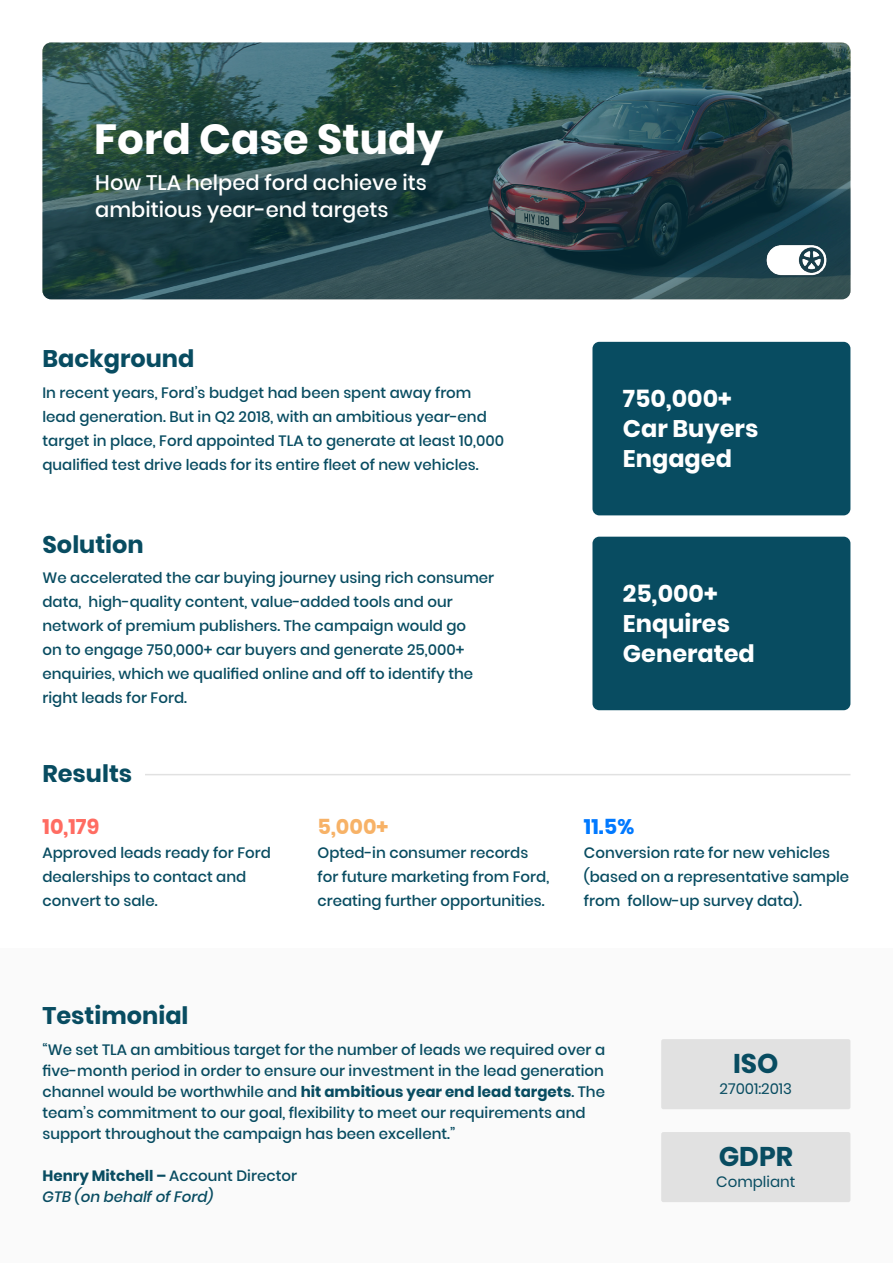
<style>
.page{position:relative;width:893px;height:1263px;background:#fff}
.page>*{position:absolute;margin:0;border:0;box-sizing:border-box;transform-origin:0 0}
.t1{font:700 42px "Poppins";color:#fff}
.t2{font:700 27px "Poppins";color:#084c61}
.t3{font:700 24px "Poppins";color:#fff}
.t4{font:700 24px "Poppins";color:#084c61}
.t5{font:500 21px/27px "Poppins";color:#fff}
.t6{font:700 21px "Poppins";color:#ff6c62}
.t7{font:700 21px "Poppins";color:#f7b267}
.t8{font:700 21px "Poppins";color:#0079ff}
.t9{font:500 15px/24px "Poppins";color:#084c61}
.t10{font:italic 500 15px "Poppins";color:#084c61}
.t11{font:15px "Poppins";color:#084c61}
.s1{font-weight:700}
</style>
<div class="page">
<div style="left:0;top:948px;width:893px;height:315px;background:#fafafa"></div>
<svg style="left:43px;top:43px;width:807px;height:256px;background:#2a4a4e"></svg>
<div style="left:592px;top:342px;width:258px;height:173px;background:#084c61;border-radius:7px"></div>
<div style="left:592px;top:537px;width:258px;height:173px;background:#084c61;border-radius:7px"></div>
<hr style="left:145px;top:774px;width:705px;height:1px;background:#e1e1e1">
<div style="left:661px;top:1039px;width:189px;height:70px;background:#e1e1e1;border-radius:2px"></div>
<div style="left:661px;top:1132px;width:189px;height:70px;background:#e1e1e1;border-radius:2px"></div>
<img style="left:764px;top:244px;width:64px;height:31px">
<p class="t1" style="left:94px;top:115px;width:351px">Ford Case Study</p>
<p class="t5" style="left:95px;top:169px;width:333px">How TLA helped ford achieve its ambitious year-end targets</p>
<p class="t4" style="left:43px;top:345px;width:153px">Background</p>
<p class="t9" style="left:43px;top:380px;width:463px">In recent years, Ford’s budget had been spent away from lead generation. But in Q2 2018, with an ambitious year-end target in place, Ford appointed TLA to generate at least 10,000 qualified test drive leads for its entire fleet of new vehicles.</p>
<p class="t4" style="left:43px;top:531px;width:103px">Solution</p>
<p class="t9" style="left:43px;top:566px;width:453px">We accelerated the car buying journey using rich consumer data, high-quality content, value-added tools and our network of premium publishers. The campaign would go<br>on to engage 750,000+ car buyers and generate 25,000+ enquiries, which we qualified online and off to identify the right leads for Ford.</p>
<p class="t4" style="left:43px;top:760px;width:91px">Results</p>
<p class="t6" style="left:43px;top:814px;width:58px">10,179</p>
<p class="t9" style="left:43px;top:841px;width:230px">Approved leads ready for Ford dealerships to contact and convert to sale.</p>
<p class="t7" style="left:317px;top:814px;width:72px">5,000+</p>
<p class="t9" style="left:317px;top:841px;width:233px">Opted-in consumer records for future marketing from Ford, creating further opportunities.</p>
<p class="t3" style="left:623px;top:385px;width:110px">750,000+</p>
<p class="t3" style="left:623px;top:415px;width:137px">Car Buyers</p>
<p class="t3" style="left:623px;top:445px;width:111px">Engaged</p>
<p class="t3" style="left:623px;top:580px;width:96px">25,000+</p>
<p class="t3" style="left:623px;top:610px;width:109px">Enquires</p>
<p class="t3" style="left:623px;top:640px;width:133px">Generated</p>
<p class="t8" style="left:584px;top:814px;width:52px">11.5%</p>
<p class="t9" style="left:584px;top:841px;width:267px">Conversion rate for new vehicles (based on a representative sample from follow-up survey data).</p>
<p class="t4" style="left:43px;top:1001px;width:148px">Testimonial</p>
<p class="t9" style="left:43px;top:1039px;width:564px;line-height:21px">“We set TLA an ambitious target for the number of leads we required over a five-month period in order to ensure our investment in the lead generation channel would be worthwhile and <span class="s1">hit ambitious year end lead targets</span>. The team’s commitment to our goal, flexibility to meet our requirements and support throughout the campaign has been excellent.”</p>
<p class="t9" style="left:43px;top:1164px;width:256px"><span class="s1">Henry Mitchell –</span> Account Director</p>
<p class="t10" style="left:43px;top:1188px;width:172px">GTB (on behalf of Ford)</p>
<p class="t2" style="left:733px;top:1048px;width:47px">ISO</p>
<p class="t11" style="left:720px;top:1080px;width:74px">27001:2013</p>
<p class="t2" style="left:719px;top:1141px;width:76px">GDPR</p>
<p class="t11" style="left:716px;top:1173px;width:81px">Compliant</p>
</div>
